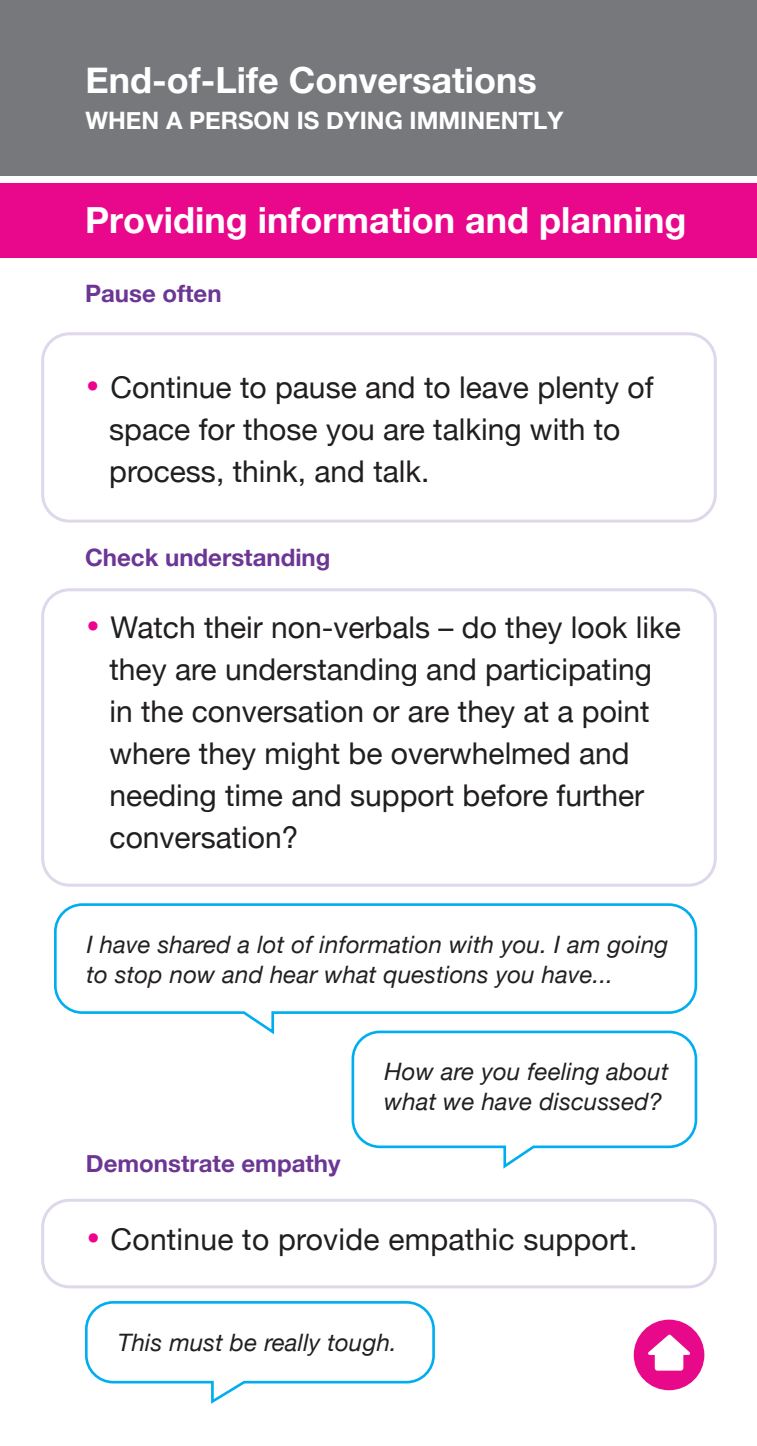
<style>
.page{position:relative;width:757px;height:1446px;background:#fff}
.page>*{position:absolute;margin:0;border:0;box-sizing:border-box;transform-origin:0 0}
.t1{font:700 36px "Helvetica Neue";color:#fff}
.t2{font:30px/42px "Helvetica Neue";color:#211e1e}
.t3{font:italic 24px/30px "Helvetica Neue";letter-spacing:.01em;color:#231f20}
.t4{font:700 24px "Helvetica Neue";color:#6c3695}
.t5{font:700 24px "Helvetica Neue";color:#fff}
.s1{font-size:42px;color:#ed028c}
</style>
<div class="page">
<div style="left:0;top:0;width:757px;height:176px;background:#77787c"></div>
<div style="left:0;top:183px;width:757px;height:75px;background:#e9088b"></div>
<div style="left:634px;top:1319px;width:70px;height:71px;background:#e8088a;border-radius:50%"></div>
<div style="left:655px;top:1351px;width:28px;height:19px;background:#fff;border-radius:3px"></div>
<svg style="left:648px;top:1334px;width:43px;height:21px"></svg>
<svg style="left:54px;top:903px;width:644px;height:132px"></svg>
<div style="left:41px;top:332px;width:676px;height:191px;border:3px solid #dfd7ea;border-radius:27px"></div>
<div style="left:41px;top:1199px;width:676px;height:89px;border:3px solid #dfd7ea;border-radius:27px"></div>
<div style="left:41px;top:588px;width:676px;height:298px;border:3px solid #dfd7ea;border-radius:27px"></div>
<svg style="left:85px;top:1301px;width:350px;height:103px"></svg>
<svg style="left:350px;top:1029px;width:348px;height:140px"></svg>
<p class="t1" style="left:86px;top:52px;width:453px">End-of-Life Conversations</p>
<p class="t5" style="left:86px;top:102px;width:479px">WHEN A PERSON IS DYING IMMINENTLY</p>
<p class="t1" style="left:85px;top:192px;width:603px">Providing information and planning</p>
<p class="t4" style="left:85px;top:274px;width:138px">Pause often</p>
<p class="t2" style="left:109px;top:368px;width:546px;text-indent:-24px"><span class="s1">•</span> Continue to pause and to leave plenty of space for those you are talking with to process, think, and talk.</p>
<p class="t4" style="left:85px;top:538px;width:247px">Check understanding</p>
<p class="t2" style="left:109px;top:608px;width:573px;text-indent:-24px"><span class="s1">•</span> Watch their non-verbals – do they look like they are understanding and participating in the conversation or are they at a point where they might be overwhelmed and needing time and support before further conversation?</p>
<p class="t3" style="left:86px;top:930px;width:583px">I have shared a lot of information with you. I am going to stop now and hear what questions you have...</p>
<p class="t4" style="left:86px;top:1144px;width:256px">Demonstrate empathy</p>
<p class="t3" style="left:384px;top:1058px;width:286px">How are you feeling about what we have discussed?</p>
<p class="t2" style="left:86px;top:1220px;width:553px"><span class="s1">•</span> Continue to provide empathic support.</p>
<p class="t3" style="left:118px;top:1329px;width:281px">This must be really tough.</p>
</div>
